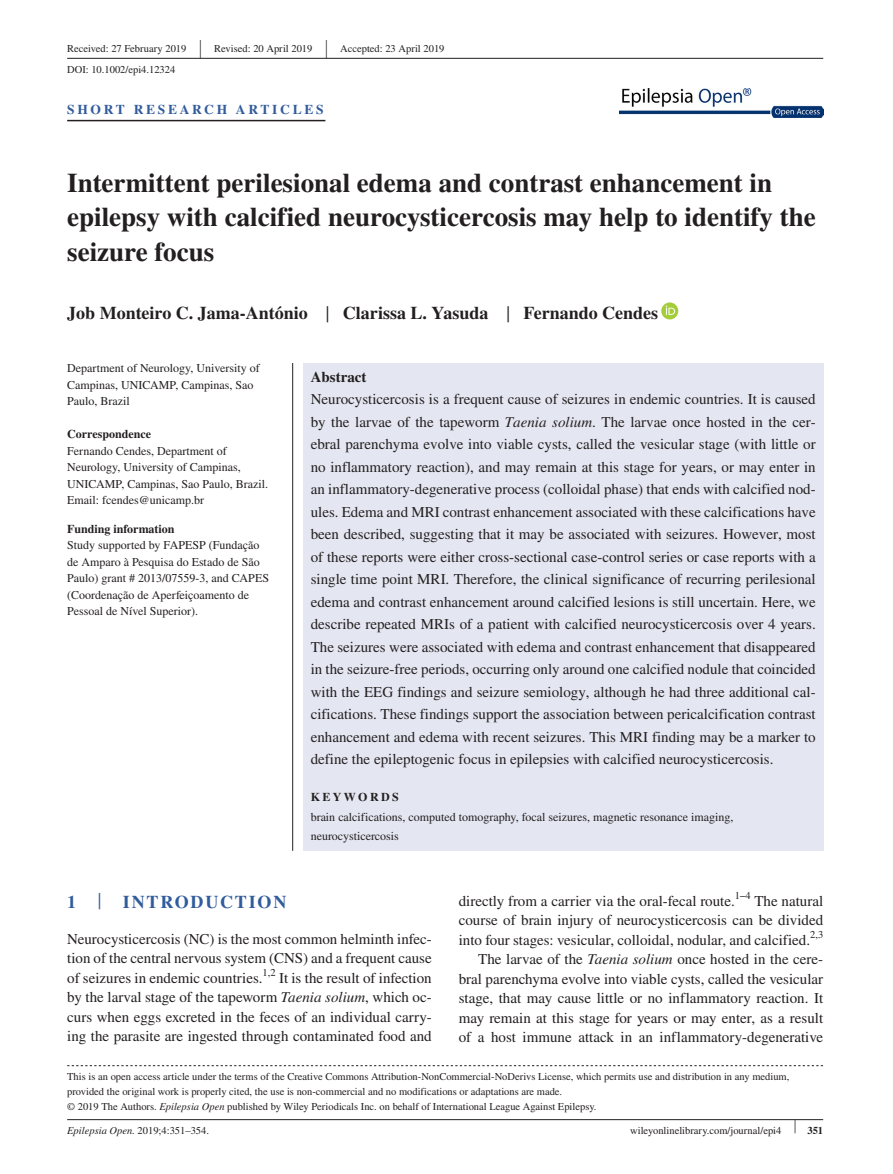
<style>
.page{position:relative;width:893px;height:1174px;background:#fff}
.page>*{position:absolute;margin:0;border:0;box-sizing:border-box;transform-origin:0 0}
.t1{font:700 27px/34.5px "STIX";color:#231f20}
.t2{font:26.55px "STIX";color:#231f20;scale:.4 1}
.t3{font:700 18px "STIX";color:#231f20}
.t4{font:700 18px "STIX";letter-spacing:.1em;color:#315c9c}
.t5{font:15px/22.5px "STIX";color:#231f20;text-align:justify}
.t6{font:700 15px "STIX";color:#231f20}
.t7{font:700 13.5px "STIX";letter-spacing:.2em;color:#315c9c}
.t8{font:12px/16.5px "STIX";color:#231f20}
.t9{font:700 12px "STIX";color:#231f20}
.t10{font:700 12px "STIX";letter-spacing:.2em;color:#231f20}
.t11{font:10.5px/15px "STIX";color:#231f20}
.s1{font-weight:400;font-size:23.4px}
.s2{font-style:italic}
.s3{font-weight:400;font-size:23.7px}
.s4{font-size:19.5px}
.s5{font-weight:700}
</style>
<div class="page">
<hr style="left:67px;top:1119px;width:756px;height:1px;background:#231f20">
<img style="left:619px;top:88px;width:204px;height:30px">
<hr style="left:67px;top:58px;width:756px;height:1px;background:#231f20">
<hr style="left:67px;top:120px;width:258px;height:1px;background:#231f20">
<div style="left:661px;top:302px;width:17px;height:17px;background:#a5cd39;border-radius:50%"></div>
<svg style="left:666px;top:305px;width:9px;height:10px"></svg>
<svg style="left:67px;top:1065px;width:756px;height:1px"></svg>
<div style="left:303px;top:363px;width:520px;height:487px;background:#e4e6f1"></div>
<hr style="left:292px;top:363px;width:1px;height:487px;background:#231f20">
<p class="t11" style="left:67px;top:41px;width:121px">Received: 27 February 2019</p>
<h2 class="t2" style="left:199px;top:31px;width:7px">|</h2>
<p class="t11" style="left:214px;top:41px;width:100px">Revised: 20 April 2019</p>
<h2 class="t2" style="left:325px;top:31px;width:7px">|</h2>
<p class="t11" style="left:340px;top:41px;width:106px">Accepted: 23 April 2019</p>
<p class="t11" style="left:67px;top:63px;width:110px">DOI: 10.1002/epi4.12324</p>
<p class="t7" style="left:67px;top:101px;width:258px">SHORT RESEARCH ARTICLES</p>
<h1 class="t1" style="left:67px;top:165px;width:750px">Intermittent perilesional edema and contrast enhancement in epilepsy with calcified neurocysticercosis may help to identify the seizure focus</h1>
<p class="t3" style="left:67px;top:303px;width:593px">Job Monteiro C. Jama‐António <span class="s1">|</span> Clarissa L. Yasuda <span class="s1">|</span> Fernando Cendes</p>
<p class="t8" style="left:67px;top:360px;width:194px">Department of Neurology, University of<br>Campinas, UNICAMP, Campinas, Sao<br>Paulo, Brazil</p>
<p class="t9" style="left:67px;top:427px;width:85px">Correspondence</p>
<p class="t8" style="left:67px;top:443px;width:202px">Fernando Cendes, Department of Neurology, University of Campinas, UNICAMP, Campinas, Sao Paulo, Brazil.<br>Email: fcendes@unicamp.br</p>
<p class="t9" style="left:67px;top:521px;width:109px">Funding information</p>
<p class="t8" style="left:67px;top:537px;width:203px">Study supported by FAPESP (Fundação de Amparo à Pesquisa do Estado de São Paulo) grant # 2013/07559‐3, and CAPES (Coordenação de Aperfeiçoamento de Pessoal de Nível Superior).</p>
<p class="t6" style="left:311px;top:368px;width:57px">Abstract</p>
<p class="t5" style="left:311px;top:389px;width:507px">Neurocysticercosis is a frequent cause of seizures in endemic countries. It is caused by the larvae of the tapeworm <span class="s2">Taenia solium</span>. The larvae once hosted in the cer&shy;ebral parenchyma evolve into viable cysts, called the vesicular stage (with little or no inflammatory reaction), and may remain at this stage for years, or may enter in an inflammatory‐degenerative process (colloidal phase) that ends with calcified nod&shy;ules. Edema and MRI contrast enhancement associated with these calcifications have been described, suggesting that it may be associated with seizures. However, most of these reports were either cross‐sectional case‐control series or case reports with a single time point MRI. Therefore, the clinical significance of recurring perilesional edema and contrast enhancement around calcified lesions is still uncertain. Here, we describe repeated MRIs of a patient with calcified neurocysticercosis over 4 years.<br>The seizures were associated with edema and contrast enhancement that disappeared in the seizure‐free periods, occurring only around one calcified nodule that coincided with the EEG findings and seizure semiology, although he had three additional cal&shy;cifications. These findings support the association between pericalcification contrast enhancement and edema with recent seizures. This MRI finding may be a marker to define the epileptogenic focus in epilepsies with calcified neurocysticercosis.</p>
<p class="t10" style="left:311px;top:790px;width:90px">KEYWORDS</p>
<p class="t8" style="left:311px;top:808px;width:424px;line-height:19.5px">brain calcifications, computed tomography, focal seizures, magnetic resonance imaging, neurocysticercosis</p>
<p class="t4" style="left:67px;top:891px;width:221px">1 <span class="s3">|</span> INTRODUCTION</p>
<p class="t5" style="left:67px;top:930px;width:366px;line-height:19.5px">Neurocysticercosis (NC) is the most common helminth infec&shy;tion of the central nervous system (CNS) and a frequent cause of seizures in endemic countries.</p>
<p class="t11" style="left:263px;top:965px;width:15px">1,2</p>
<p class="t5" style="left:67px;top:969px;width:366px;line-height:19.5px;text-indent:212px">It is the result of infection by the larval stage of the tapeworm <span class="s2">Taenia solium</span>, which oc&shy;curs when eggs excreted in the feces of an individual carry&shy;ing the parasite are ingested through contaminated food and</p>
<p class="t5" style="left:459px;top:891px;width:366px;line-height:19.5px">directly from a carrier via the oral‐fecal route.<sup>1‒4</sup> The natural course of brain injury of neurocysticercosis can be divided into four stages: vesicular, colloidal, nodular, and calcified.</p>
<p class="t11" style="left:810px;top:927px;width:15px">2,3</p>
<p class="t5" style="left:459px;top:950px;width:366px;line-height:19.5px;text-indent:20px">The larvae of the <span class="s2">Taenia solium</span> once hosted in the cere&shy;bral parenchyma evolve into viable cysts, called the vesicular stage, that may cause little or no inflammatory reaction. It may remain at this stage for years or may enter, as a result of a host immune attack in an inflammatory‐degenerative</p>
<p class="t11" style="left:67px;top:1069px;width:724px">This is an open access article under the terms of the Creative Commons Attribution‐NonCommercial‐NoDerivs License, which permits use and distribution in any medium, provided the original work is properly cited, the use is non‐commercial and no modifications or adaptations are made.<br>© 2019 The Authors. <span class="s2">Epilepsia Open</span> published by Wiley Periodicals Inc. on behalf of International League Against Epilepsy.</p>
<p class="t11" style="left:67px;top:1123px;width:143px"><span class="s2">Epilepsia Open.</span> 2019;4:351–354.</p>
<p class="t11" style="left:630px;top:1123px;width:194px">wileyonlinelibrary.com/journal/epi4 <span class="s4">|</span> <span class="s5">351</span></p>
</div>
